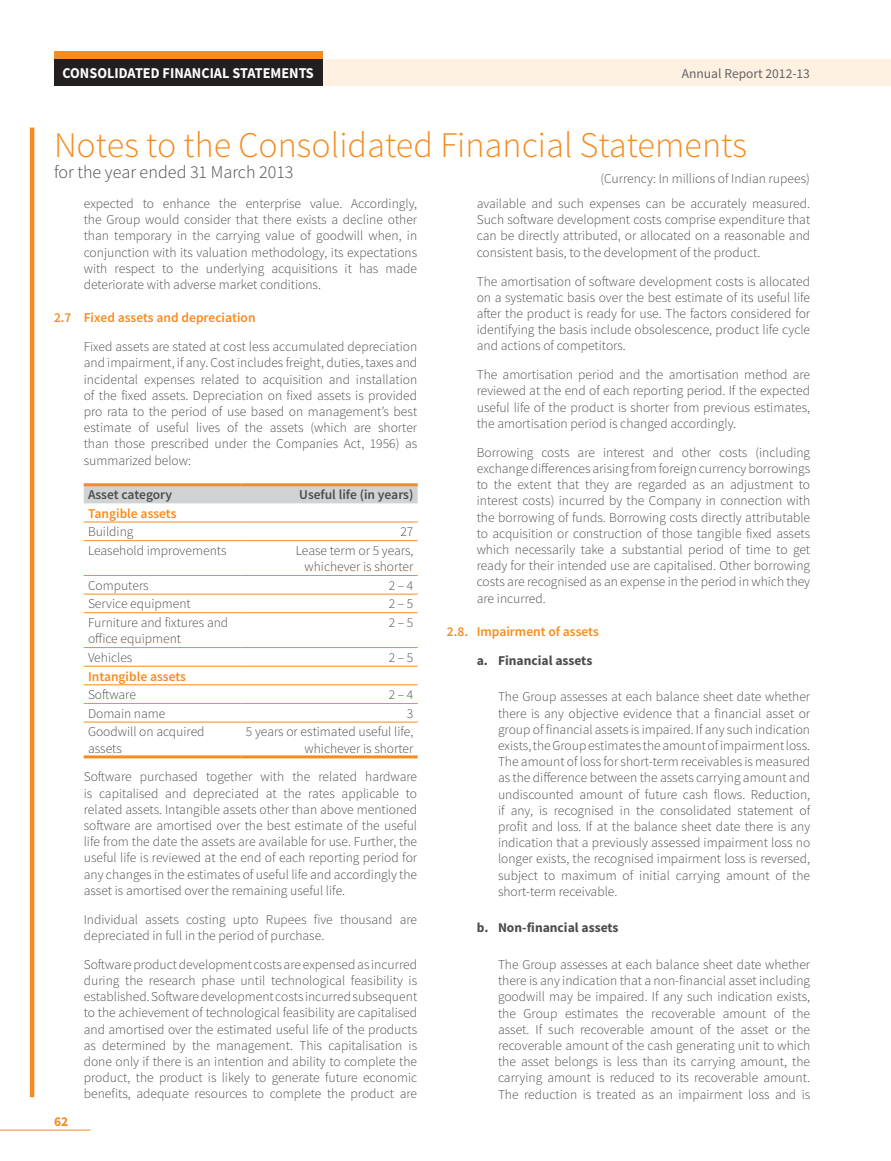
<style>
.page{position:relative;width:891px;height:1161px;background:#fff}
.page>*{position:absolute;margin:0;border:0;box-sizing:border-box;transform-origin:0 0}
.Main_Head{font:300 36px "Source Sans Pro";color:#f68b1f}
.Main_Head-2{font:300 18px "Source Sans Pro";color:#4b4c4d}
.t1{font:700 15px "Source Sans Pro";color:#fff;scale:.95 1}
.Tab_1{font:300 13.5px/16.2px "Source Sans Pro";color:#4b4c4d;text-align:justify}
.Tab_2{font:300 13.5px/16.2px "Source Sans Pro";color:#4b4c4d;text-align:justify}
.Body_Text{font:300 13.5px/16.2px "Source Sans Pro";color:#4b4c4d;text-align:right}
.Body_sub_head{font:600 13.5px "Source Sans Pro";color:#f68b1f}
.Tab_2-2{font:700 13.5px "Source Sans Pro";color:#4b4c4d}
.Current_Fig{font:300 13.5px "Source Sans Pro";color:#4b4c4d}
.Body_Sub_sub_Head{font:600 13.5px "Source Sans Pro";color:#4b4c4d}
.t2{font:13.5px "Source Sans Pro";color:#636366}
.t3{font:700 13.5px "Source Sans Pro";color:#f68b1f}
</style>
<div class="page">
<hr style="left:0;top:1130px;width:91px;height:1px;background:#f68b1f">
<div style="left:312px;top:60px;width:579px;height:26px;background:#fef1e2"></div>
<div style="left:54px;top:51px;width:268px;height:10px;background:#f68b1f"></div>
<div style="left:54px;top:60px;width:268px;height:26px;background:#231f20"></div>
<hr style="left:30px;top:128px;width:4px;height:969px;background:#f68b1f">
<div style="left:84px;top:486px;width:334px;height:17px;background:#d1d2d4"></div>
<hr style="left:84px;top:483px;width:158px;height:3px;background:#f68b1f">
<hr style="left:242px;top:483px;width:176px;height:3px;background:#f68b1f">
<hr style="left:84px;top:522px;width:158px;height:1px;background:#f68b1f">
<hr style="left:242px;top:522px;width:176px;height:1px;background:#f68b1f">
<hr style="left:84px;top:540px;width:158px;height:1px;background:#f68b1f">
<hr style="left:242px;top:540px;width:176px;height:1px;background:#f68b1f">
<hr style="left:84px;top:575px;width:158px;height:1px;background:#f68b1f">
<hr style="left:242px;top:575px;width:176px;height:1px;background:#f68b1f">
<hr style="left:84px;top:594px;width:158px;height:1px;background:#f68b1f">
<hr style="left:242px;top:594px;width:176px;height:1px;background:#f68b1f">
<hr style="left:84px;top:612px;width:158px;height:1px;background:#f68b1f">
<hr style="left:242px;top:612px;width:176px;height:1px;background:#f68b1f">
<hr style="left:84px;top:647px;width:158px;height:1px;background:#f68b1f">
<hr style="left:242px;top:647px;width:176px;height:1px;background:#f68b1f">
<hr style="left:84px;top:666px;width:158px;height:1px;background:#f68b1f">
<hr style="left:242px;top:666px;width:176px;height:1px;background:#f68b1f">
<hr style="left:84px;top:684px;width:158px;height:1px;background:#f68b1f">
<hr style="left:242px;top:684px;width:176px;height:1px;background:#f68b1f">
<hr style="left:84px;top:703px;width:158px;height:1px;background:#f68b1f">
<hr style="left:242px;top:703px;width:176px;height:1px;background:#f68b1f">
<hr style="left:84px;top:722px;width:158px;height:1px;background:#f68b1f">
<hr style="left:84px;top:755px;width:158px;height:3px;background:#f68b1f">
<hr style="left:242px;top:722px;width:176px;height:1px;background:#f68b1f">
<hr style="left:242px;top:755px;width:176px;height:3px;background:#f68b1f">
<p class="t1" style="left:63px;top:63px;width:266px">CONSOLIDATED FINANCIAL STATEMENTS</p>
<p class="t2" style="left:682px;top:65px;width:130px">Annual Report 2012-13</p>
<p class="Main_Head" style="left:54px;top:123px;width:695px">Notes to the Consolidated Financial Statements</p>
<p class="Main_Head-2" style="left:54px;top:161px;width:241px">for the year ended 31 March 2013</p>
<p class="Current_Fig" style="left:600px;top:170px;width:211px">(Currency: In millions of Indian rupees)</p>
<p class="Tab_1" style="left:84px;top:195px;width:335px">expected to enhance the enterprise value. Accordingly, the Group would consider that there exists a decline other than temporary in the carrying value of goodwill when, in conjunction with its valuation methodology, its expectations with respect to the underlying acquisitions it has made deteriorate with adverse market conditions.</p>
<p class="Body_sub_head" style="left:54px;top:309px;width:203px">2.7 Fixed assets and depreciation</p>
<p class="Tab_1" style="left:84px;top:339px;width:335px">Fixed assets are stated at cost less accumulated depreciation and impairment, if any. Cost includes freight, duties, taxes and incidental expenses related to acquisition and installation of the fixed assets. Depreciation on fixed assets is provided pro rata to the period of use based on management’s best estimate of useful lives of the assets (which are shorter than those prescribed under the Companies Act, 1956) as summarized below:</p>
<p class="Body_Sub_sub_Head" style="left:88px;top:486px;width:86px">Asset category</p>
<p class="Body_Sub_sub_Head" style="left:299px;top:486px;width:116px">Useful life (in years)</p>
<p class="Body_sub_head" style="left:88px;top:505px;width:90px">Tangible assets</p>
<p class="Body_Text" style="left:88px;top:524px;width:47px">Building</p>
<p class="Body_Text" style="left:401px;top:524px;width:14px">27</p>
<p class="Body_Text" style="left:88px;top:543px;width:140px">Leasehold improvements</p>
<p class="Body_Text" style="left:296px;top:543px;width:119px">Lease term or 5 years, whichever is shorter</p>
<p class="Body_Text" style="left:88px;top:577px;width:62px">Computers</p>
<p class="Body_Text" style="left:389px;top:577px;width:26px">2 – 4</p>
<p class="Body_Text" style="left:88px;top:596px;width:104px">Service equipment</p>
<p class="Body_Text" style="left:389px;top:596px;width:26px">2 – 5</p>
<p class="Body_Text" style="left:88px;top:615px;width:142px;text-align:left">Furniture and fixtures and office equipment</p>
<p class="Body_Text" style="left:389px;top:615px;width:26px">2 – 5</p>
<p class="Body_Text" style="left:88px;top:649px;width:46px">Vehicles</p>
<p class="Body_Text" style="left:389px;top:649px;width:26px">2 – 5</p>
<p class="Body_sub_head" style="left:88px;top:668px;width:100px">Intangible assets</p>
<p class="Body_Text" style="left:88px;top:687px;width:50px">Software</p>
<p class="Body_Text" style="left:389px;top:687px;width:26px">2 – 4</p>
<p class="Body_Text" style="left:88px;top:705px;width:79px">Domain name</p>
<p class="Body_Text" style="left:407px;top:705px;width:8px">3</p>
<p class="Body_Text" style="left:88px;top:724px;width:118px;text-align:left">Goodwill on acquired assets</p>
<p class="Body_Text" style="left:246px;top:724px;width:169px">5 years or estimated useful life, whichever is shorter</p>
<p class="Tab_1" style="left:84px;top:769px;width:335px">Software purchased together with the related hardware is capitalised and depreciated at the rates applicable to related assets. Intangible assets other than above mentioned software are amortised over the best estimate of the useful life from the date the assets are available for use. Further, the useful life is reviewed at the end of each reporting period for any changes in the estimates of useful life and accordingly the asset is amortised over the remaining useful life.</p>
<p class="Tab_1" style="left:84px;top:911px;width:335px">Individual assets costing upto Rupees five thousand are depreciated in full in the period of purchase.</p>
<p class="Tab_1" style="left:84px;top:956px;width:335px">Software product development costs are expensed as incurred during the research phase until technological feasibility is established. Software development costs incurred subsequent to the achievement of technological feasibility are capitalised and amortised over the estimated useful life of the products as determined by the management. This capitalisation is done only if there is an intention and ability to complete the product, the product is likely to generate future economic benefits, adequate resources to complete the product are</p>
<p class="t3" style="left:54px;top:1112px;width:16px">62</p>
<p class="Tab_1" style="left:477px;top:195px;width:335px">available and such expenses can be accurately measured.<br>Such software development costs comprise expenditure that can be directly attributed, or allocated on a reasonable and consistent basis, to the development of the product.</p>
<p class="Tab_1" style="left:477px;top:273px;width:335px">The amortisation of software development costs is allocated on a systematic basis over the best estimate of its useful life after the product is ready for use. The factors considered for identifying the basis include obsolescence, product life cycle and actions of competitors.</p>
<p class="Tab_1" style="left:477px;top:367px;width:335px">The amortisation period and the amortisation method are reviewed at the end of each reporting period. If the expected useful life of the product is shorter from previous estimates, the amortisation period is changed accordingly.</p>
<p class="Tab_1" style="left:477px;top:444px;width:335px">Borrowing costs are interest and other costs (including exchange differences arising from foreign currency borrowings to the extent that they are regarded as an adjustment to interest costs) incurred by the Company in connection with the borrowing of funds. Borrowing costs directly attributable to acquisition or construction of those tangible fixed assets which necessarily take a substantial period of time to get ready for their intended use are capitalised. Other borrowing costs are recognised as an expense in the period in which they are incurred.</p>
<p class="Body_sub_head" style="left:447px;top:623px;width:153px">2.8. Impairment of assets</p>
<p class="Tab_2-2" style="left:477px;top:652px;width:117px">a. Financial assets</p>
<p class="Tab_2" style="left:498px;top:689px;width:314px">The Group assesses at each balance sheet date whether there is any objective evidence that a financial asset or group of financial assets is impaired. If any such indication exists, the Group estimates the amount of impairment loss.<br>The amount of loss for short-term receivables is measured as the difference between the assets carrying amount and undiscounted amount of future cash flows. Reduction, if any, is recognised in the consolidated statement of profit and loss. If at the balance sheet date there is any indication that a previously assessed impairment loss no longer exists, the recognised impairment loss is reversed, subject to maximum of initial carrying amount of the short-term receivable.</p>
<p class="Tab_2-2" style="left:477px;top:919px;width:143px">b. Non-financial assets</p>
<p class="Tab_2" style="left:498px;top:957px;width:314px">The Group assesses at each balance sheet date whether there is any indication that a non-financial asset including goodwill may be impaired. If any such indication exists, the Group estimates the recoverable amount of the asset. If such recoverable amount of the asset or the recoverable amount of the cash generating unit to which the asset belongs is less than its carrying amount, the carrying amount is reduced to its recoverable amount.<br>The reduction is treated as an impairment loss and is</p>
</div>
